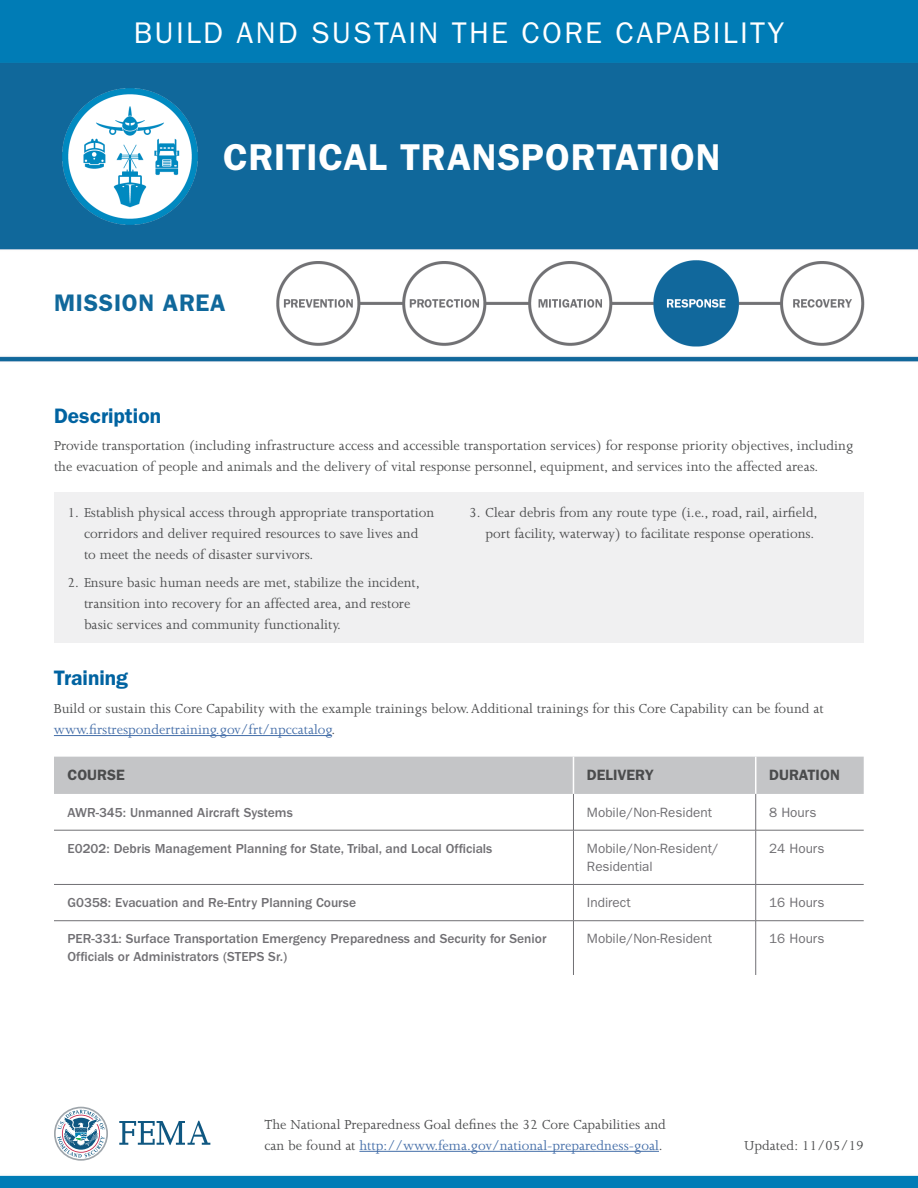
<style>
.page{position:relative;width:918px;height:1188px;background:#fff}
.page>*{position:absolute;margin:0;border:0;box-sizing:border-box;transform-origin:0 0}
.t1{font:600 37.5px "ITC Franklin Gothic Std";letter-spacing:.02em;color:#fff}
.t2{font:30px "ITC Franklin Gothic Std";letter-spacing:.075em;color:#fff}
.t3{font:600 24px "ITC Franklin Gothic Std";letter-spacing:.03em;color:#10689b}
.t4{font:600 21px "ITC Franklin Gothic Std";color:#0063a1}
.t5{font:15px/21px "Joanna";color:#4b4c4d}
.t6{font:600 15px "ITC Franklin Gothic Std";color:#4b4c4d}
.t7{font:500 13.5px/18px "ITC Franklin Gothic Std";color:#717074}
.t8{font:13.5px/18px "ITC Franklin Gothic Std";color:#717074}
.s1{color:#436da8}
</style>
<div class="page">
<img style="left:0;top:0;width:918px;height:1188px">
<img style="left:272px;top:258px;width:597px;height:91px">
<div style="left:54px;top:492px;width:810px;height:151px;background:#f0f0f1"></div>
<div style="left:54px;top:757px;width:810px;height:37px;background:#c4c5c7"></div>
<hr style="left:573px;top:757px;width:1px;height:37px;background:#fff">
<hr style="left:755px;top:757px;width:1px;height:37px;background:#fff">
<hr style="left:573px;top:794px;width:1px;height:36px;background:#717074">
<hr style="left:755px;top:794px;width:1px;height:36px;background:#717074">
<hr style="left:54px;top:830px;width:519px;height:1px;background:#717074">
<hr style="left:573px;top:830px;width:183px;height:1px;background:#717074">
<hr style="left:573px;top:830px;width:1px;height:54px;background:#717074">
<hr style="left:756px;top:830px;width:108px;height:1px;background:#717074">
<hr style="left:755px;top:830px;width:1px;height:54px;background:#717074">
<hr style="left:54px;top:884px;width:519px;height:1px;background:#717074">
<hr style="left:573px;top:884px;width:183px;height:1px;background:#717074">
<hr style="left:573px;top:885px;width:1px;height:36px;background:#717074">
<hr style="left:756px;top:884px;width:108px;height:1px;background:#717074">
<hr style="left:755px;top:885px;width:1px;height:36px;background:#717074">
<hr style="left:54px;top:920px;width:519px;height:1px;background:#717074">
<hr style="left:573px;top:920px;width:183px;height:1px;background:#717074">
<hr style="left:573px;top:921px;width:1px;height:54px;background:#717074">
<hr style="left:756px;top:920px;width:108px;height:1px;background:#717074">
<hr style="left:755px;top:921px;width:1px;height:54px;background:#717074">
<hr style="left:54px;top:735px;width:278px;height:1px;background:#436da8">
<hr style="left:359px;top:1151px;width:300px;height:1px;background:#436da8">
<svg style="left:119px;top:1121px;width:91px;height:24px"></svg>
<svg style="left:54px;top:1107px;width:54px;height:54px"></svg>
<img style="left:62px;top:89px;width:135px;height:135px">
<h2 class="t2" style="left:134px;top:16px;width:652px">BUILD AND SUSTAIN THE CORE CAPABILITY</h2>
<h2 class="t1" style="left:223px;top:135px;width:499px">CRITICAL TRANSPORTATION</h2>
<h3 class="t3" style="left:54px;top:289px;width:173px">MISSION AREA</h3>
<h3 class="t4" style="left:54px;top:403px;width:109px">Description</h3>
<p class="t5" style="left:54px;top:436px;width:801px">Provide transportation (including infrastructure access and accessible transportation services) for response priority objectives, including the evacuation of people and animals and the delivery of vital response personnel, equipment, and services into the affected areas.</p>
<p class="t5" style="left:84px;top:502px;width:352px;text-indent:-16px">1. Establish physical access through appropriate transportation corridors and deliver required resources to save lives and<br>to meet the needs of disaster survivors.</p>
<p class="t5" style="left:84px;top:572px;width:338px;text-indent:-16px">2. Ensure basic human needs are met, stabilize the incident, transition into recovery for an affected area, and restore basic services and community functionality.</p>
<p class="t5" style="left:469px;top:502px;width:350px;text-align:right">3. Clear debris from any route type (i.e., road, rail, airfield, port facility, waterway) to facilitate response operations.</p>
<h3 class="t4" style="left:54px;top:666px;width:76px">Training</h3>
<p class="t5" style="left:54px;top:698px;width:771px">Build or sustain this Core Capability with the example trainings below. Additional trainings for this Core Capability can be found at <span class="s1">www.firstrespondertraining.gov/frt/npccatalog</span>.</p>
<p class="t6" style="left:68px;top:766px;width:59px">COURSE</p>
<p class="t6" style="left:587px;top:766px;width:68px">DELIVERY</p>
<p class="t6" style="left:769px;top:766px;width:72px">DURATION</p>
<p class="t7" style="left:68px;top:803px;width:227px">AWR-345: Unmanned Aircraft Systems</p>
<p class="t8" style="left:587px;top:803px;width:127px">Mobile/Non-Resident</p>
<p class="t8" style="left:769px;top:803px;width:49px">8 Hours</p>
<p class="t7" style="left:68px;top:840px;width:426px">E0202: Debris Management Planning for State, Tribal, and Local Officials</p>
<p class="t8" style="left:587px;top:839px;width:134px">Mobile/Non-Resident/<br>Residential</p>
<p class="t8" style="left:769px;top:839px;width:57px">24 Hours</p>
<p class="t7" style="left:68px;top:894px;width:290px">G0358: Evacuation and Re-Entry Planning Course</p>
<p class="t8" style="left:587px;top:894px;width:45px">Indirect</p>
<p class="t8" style="left:769px;top:894px;width:57px">16 Hours</p>
<p class="t7" style="left:68px;top:930px;width:481px">PER-331: Surface Transportation Emergency Preparedness and Security for Senior<br>Officials or Administrators (STEPS Sr.)</p>
<p class="t8" style="left:587px;top:930px;width:127px">Mobile/Non-Resident</p>
<p class="t8" style="left:769px;top:930px;width:57px">16 Hours</p>
<p class="t5" style="left:264px;top:1114px;width:403px">The National Preparedness Goal defines the 32 Core Capabilities and can be found at <span class="s1">http://www.fema.gov/national-preparedness-goal</span>.</p>
<p class="t5" style="left:744px;top:1135px;width:121px">Updated: 11/05/19</p>
</div>
